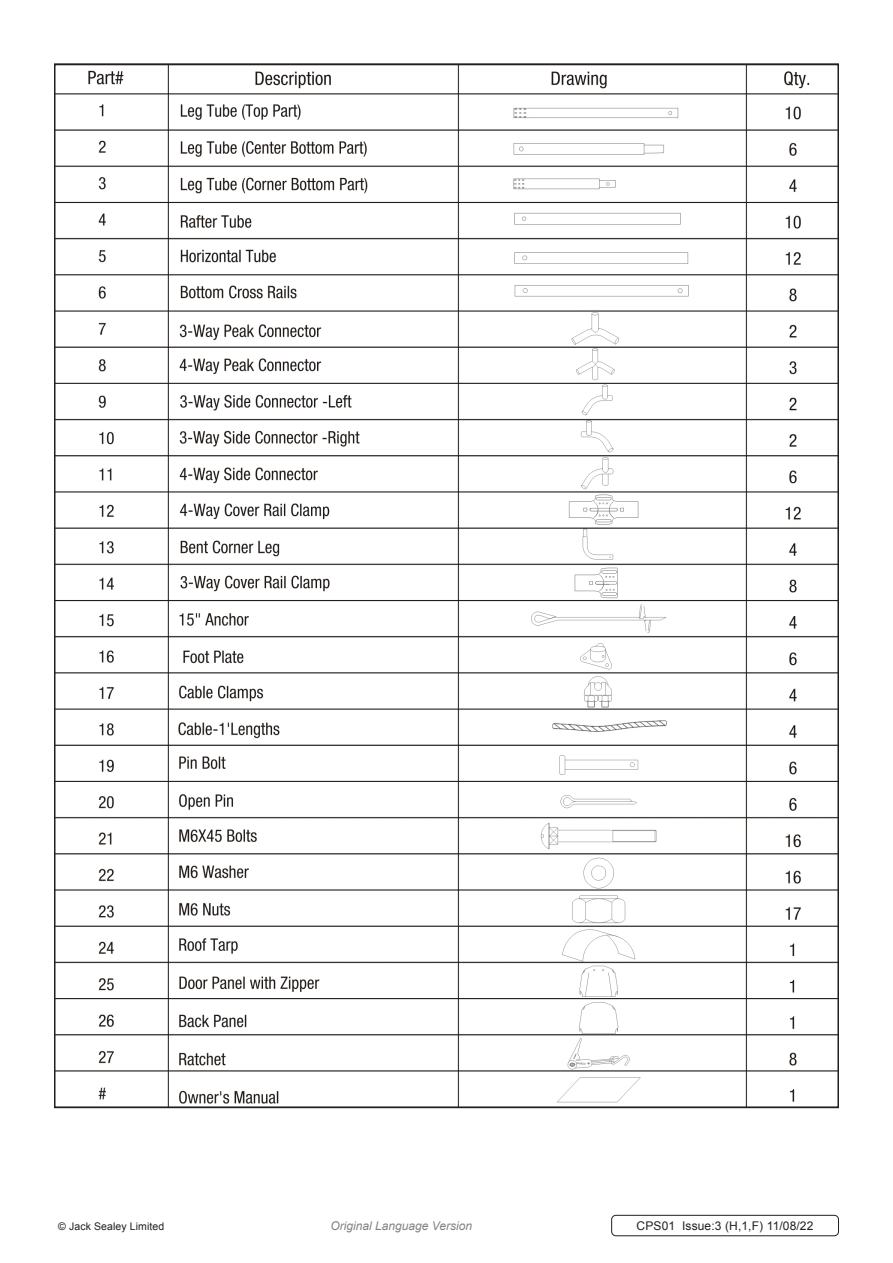
<style>
.page{position:relative;width:893px;height:1263px;background:#fff}
.page>*{position:absolute;margin:0;border:0;box-sizing:border-box;transform-origin:0 0}
.Body__Footer{font:12px "Arial";letter-spacing:.01em;color:#231f20}
.t1{font:italic 12px "Arial";color:#808285}
.Body__Justified__7pt{font:10.5px "Arial";letter-spacing:.01em;color:#231f20}
</style>
<div class="page">
<div style="left:611px;top:1215px;width:228px;height:21px;border:1px solid #231f20;border-radius:4px"></div>
<img style="left:54px;top:63px;width:785px;height:1046px">
<p class="Body__Justified__7pt" style="left:58px;top:1219px;width:108px">© Jack Sealey Limited</p>
<p class="t1" style="left:330px;top:1218px;width:143px">Original Language Version</p>
<p class="Body__Footer" style="left:637px;top:1218px;width:178px">CPS01 Issue:3 (H,1,F) 11/08/22</p>
</div>
